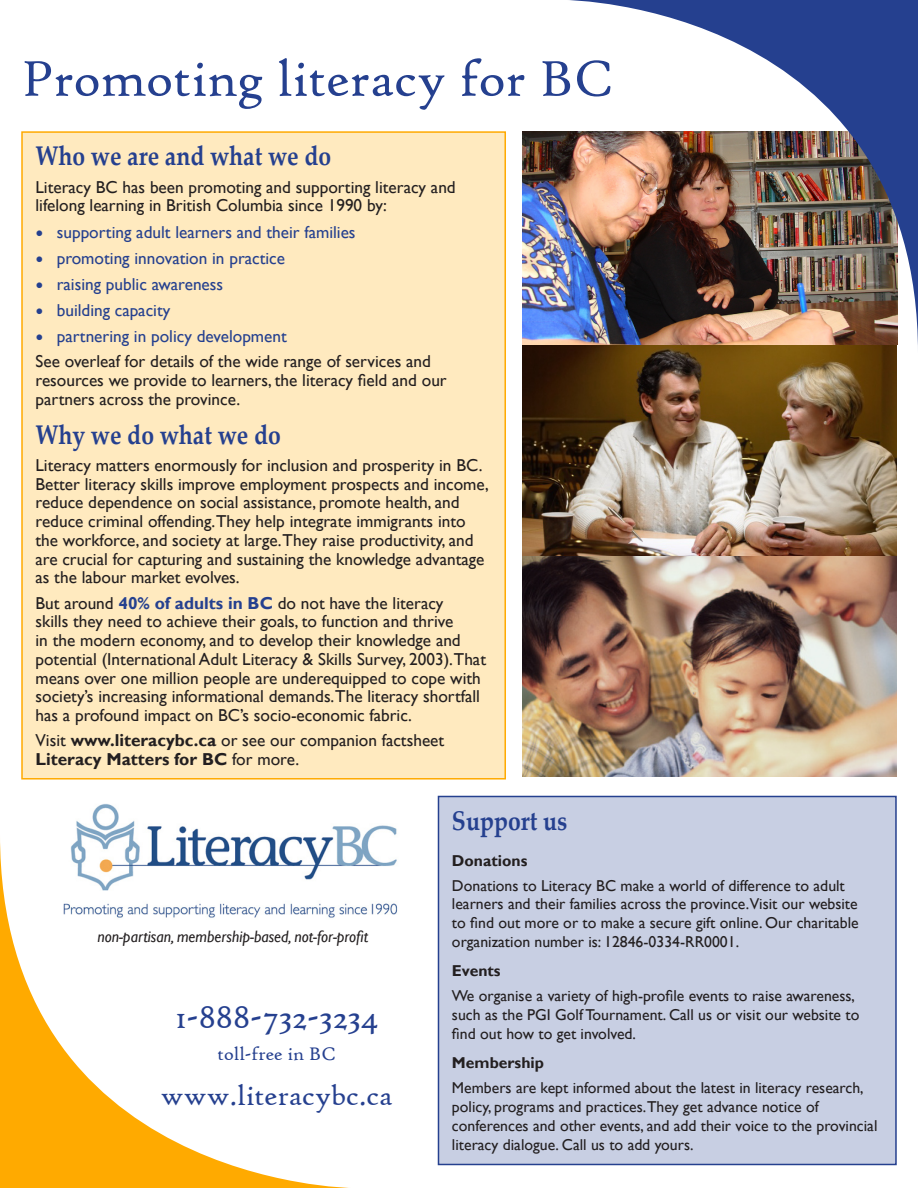
<style>
.page{position:relative;width:918px;height:1188px;background:#fff}
.page>*{position:absolute;margin:0;border:0;box-sizing:border-box;transform-origin:0 0}
.t1{font:54px "High Tower Text";color:#25408f}
.t2{font:36px "High Tower Text";color:#25408f}
.t3{font:30px "High Tower Text";color:#25408f}
.t4{font:700 27px "Palatino Linotype";color:#25408f;scale:.85 1}
.t5{font:19.5px "High Tower Text";color:#25408f}
.t6{font:17.25px/18.8px "Gill Sans";color:#231f20}
.t7{font:17.25px "Gill Sans";color:#25408f}
.t8{font:italic 16.5px "Gill Sans";color:#231f20;scale:.95 1}
.t9{font:15.75px/18.8px "Gill Sans";color:#231f20}
.t10{font:700 15.75px "Gill Sans";color:#231f20}
.s1{font-size:22.5px}
.s2{font-size:22.5px;color:#25408f}
.s3{color:#25408f}
.s4{font-weight:700;color:#25408f}
.s5{font-weight:700}
</style>
<div class="page">
<svg style="left:0;top:842px;width:349px;height:346px"></svg>
<div style="left:22px;top:132px;width:483px;height:647px;background:#ffeabf"></div>
<div style="left:21px;top:131px;width:485px;height:649px;border:2px solid #fa0"></div>
<div style="left:438px;top:796px;width:458px;height:368px;background:#c8cfe3"></div>
<div style="left:438px;top:796px;width:459px;height:369px;border:2px solid #25408f"></div>
<img style="left:522px;top:132px;width:375px;height:644px">
<img style="left:63px;top:804px;width:335px;height:115px">
<img style="left:567px;top:0;width:351px;height:354px">
<h1 class="t1" style="left:21px;top:47px;width:594px">Promoting literacy for BC</h1>
<h3 class="t4" style="left:36px;top:137px;width:349px">Who we are and what we do</h3>
<p class="t6" style="left:36px;top:178px;width:422px">Literacy BC has been promoting and supporting literacy and lifelong learning in British Columbia since 1990 by:</p>
<p class="t7" style="left:36px;top:222px;width:322px"><span class="s1">•</span> supporting adult learners and their families</p>
<p class="t7" style="left:36px;top:248px;width:251px"><span class="s1">•</span> promoting innovation in practice</p>
<p class="t7" style="left:36px;top:274px;width:189px"><span class="s1">•</span> raising public awareness</p>
<p class="t7" style="left:36px;top:300px;width:136px"><span class="s1">•</span> building capacity</p>
<p class="t6" style="left:36px;top:324px;width:397px;line-height:25.2px"><span class="s2">•</span> <span class="s3">partnering in policy development<br></span>See overleaf for details of the wide range of services and</p>
<p class="t6" style="left:36px;top:371px;width:413px">resources we provide to learners, the literacy field and our partners across the province.</p>
<h3 class="t4" style="left:36px;top:415px;width:290px">Why we do what we do</h3>
<p class="t6" style="left:36px;top:456px;width:455px">Literacy matters enormously for inclusion and prosperity in BC.<br>Better literacy skills improve employment prospects and income, reduce dependence on social assistance, promote health, and reduce criminal offending.They help integrate immigrants into the workforce, and society at large.They raise productivity, and are crucial for capturing and sustaining the knowledge advantage as the labour market evolves.</p>
<p class="t6" style="left:36px;top:594px;width:452px">But around <span class="s4">40% of adults in BC</span> do not have the literacy<br>skills they need to achieve their goals, to function and thrive<br>in the modern economy, and to develop their knowledge and potential (International Adult Literacy &amp; Skills Survey, 2003).That means over one million people are underequipped to cope with society’s increasing informational demands.The literacy shortfall has a profound impact on BC’s socio-economic fabric.</p>
<p class="t6" style="left:36px;top:731px;width:410px">Visit <span class="s5">www.literacybc.ca</span> or see our companion factsheet<br><span class="s5">Literacy Matters for BC</span> for more.</p>
<p class="t8" style="left:97px;top:927px;width:287px">non-partisan, membership-based, not-for-profit</p>
<h2 class="t2" style="left:176px;top:996px;width:204px">1-888-732-3234</h2>
<p class="t5" style="left:218px;top:1043px;width:120px">toll-free in BC</p>
<h3 class="t3" style="left:161px;top:1078px;width:233px">www.literacybc.ca</h3>
<h3 class="t4" style="left:452px;top:801px;width:137px">Support us</h3>
<p class="t10" style="left:452px;top:851px;width:77px">Donations</p>
<p class="t9" style="left:452px;top:876px;width:408px">Donations to Literacy BC make a world of difference to adult learners and their families across the province.Visit our website to find out more or to make a secure gift online. Our charitable organization number is: 12846-0334-RR0001.</p>
<p class="t10" style="left:452px;top:961px;width:50px">Events</p>
<p class="t9" style="left:452px;top:987px;width:409px">We organise a variety of high-profile events to raise awareness, such as the PGI Golf Tournament. Call us or visit our website to find out how to get involved.</p>
<p class="t10" style="left:452px;top:1053px;width:94px">Membership</p>
<p class="t9" style="left:452px;top:1079px;width:427px">Members are kept informed about the latest in literacy research, policy, programs and practices.They get advance notice of conferences and other events, and add their voice to the provincial literacy dialogue. Call us to add yours.</p>
</div>
